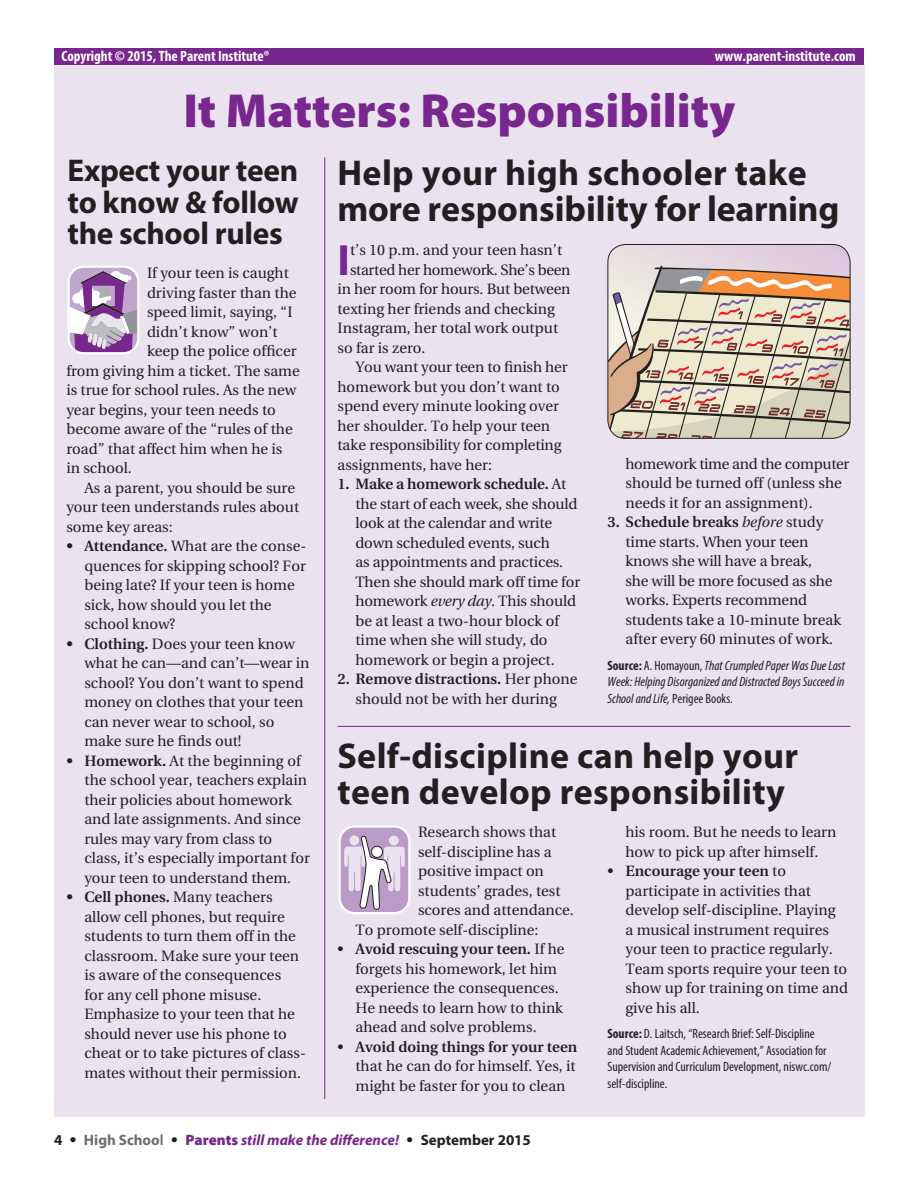
<style>
.page{position:relative;width:918px;height:1188px;background:#fff}
.page>*{position:absolute;margin:0;border:0;box-sizing:border-box;transform-origin:0 0}
.t1{font:900 48px "Myriad Pro";color:#77278d}
._03_Intro_para_w_dro{font:700 43.95px "Myriad Pro";color:#77278d}
._01_Medium_Headline{font:700 36px/36px "Myriad Pro";letter-spacing:.01em;color:#231f20}
._02_Small_Headline{font:700 31.5px/31.5px "Myriad Pro";letter-spacing:-.01em;color:#231f20;text-align:justify}
._04_Bullet_text{font:15px/19.5px "Utopia";color:#231f20}
._03_Body_text{font:15px/19.5px "Utopia";color:#231f20}
._03_Intro_para_w_dro-2{font:15px "Utopia";color:#231f20}
.t2{font:700 condensed 15px "Myriad Pro";color:#fff}
.t3{font:italic 700 15px "Myriad Pro";color:#77278d}
._03_Intro_para_w_dro-3{font:15px "Utopia";letter-spacing:-.02em;color:#231f20}
._06_Source{font:condensed 13.5px/16.5px "Myriad Pro";color:#231f20}
._06_Source-2{font:italic condensed 13.5px/16.5px "Myriad Pro";color:#231f20;text-align:justify}
.s1{font-weight:600}
.s2{font-style:italic}
.s3{font-weight:700;font-style:normal}
.s4{font-style:normal}
.s5{font-weight:700}
.s6{font-style:normal;color:#231f20}
.s7{font-family:"Utopia";font-weight:600;font-style:normal;color:#231f20}
.s8{font-style:normal;color:#6c6d70}
.s9{font-weight:600;font-style:normal;color:#6c6d70}
.s10{font-weight:900;font-style:normal}
</style>
<div class="page">
<div style="left:54px;top:65px;width:810px;height:1051px;background:#eae2ef"></div>
<div style="left:54px;top:49px;width:810px;height:16px;background:#77278d"></div>
<hr style="left:324px;top:158px;width:1px;height:941px;background:#77278d">
<hr style="left:338px;top:726px;width:512px;height:1px;background:#77278d">
<svg style="left:68px;top:266px;width:71px;height:88px;background:#b89cc2"></svg>
<svg style="left:339px;top:825px;width:71px;height:89px"></svg>
<svg style="left:608px;top:244px;width:242px;height:19px"></svg>
<svg style="left:608px;top:263px;width:242px;height:175px;background:#ccbaa5"></svg>
<div style="left:608px;top:244px;width:242px;height:195px;border:1px solid #231f20;border-radius:18px"></div>
<p class="t2" style="left:62px;top:46px;width:210px">Copyright © 2015, The Parent Institute®</p>
<p class="t2" style="left:715px;top:46px;width:142px">www.parent-institute.com</p>
<p class="t1" style="left:183px;top:79px;width:554px">It Matters: Responsibility</p>
<p class="_02_Small_Headline" style="left:68px;top:154px;width:233px">Expect your teen to know &amp; follow the school rules</p>
<p class="_01_Medium_Headline" style="left:338px;top:153px;width:503px">Help your high schooler take more responsibility for learning</p>
<p class="_03_Intro_para_w_dro" style="left:338px;top:231px;width:14px">I</p>
<p class="_03_Intro_para_w_dro-2" style="left:350px;top:242px;width:214px">t’s 10 p.m. and your teen hasn’t</p>
<p class="_03_Intro_para_w_dro-3" style="left:350px;top:262px;width:222px">started her homework. She’s been</p>
<p class="_03_Intro_para_w_dro-2" style="left:338px;top:281px;width:235px">in her room for hours. But between</p>
<p class="_03_Intro_para_w_dro-2" style="left:338px;top:301px;width:219px">texting her friends and checking</p>
<p class="_03_Intro_para_w_dro-2" style="left:338px;top:320px;width:222px">Instagram, her total work output</p>
<p class="_03_Intro_para_w_dro-2" style="left:338px;top:340px;width:90px">so far is zero.</p>
<p class="_03_Body_text" style="left:338px;top:358px;width:232px;text-indent:18px">You want your teen to finish her homework but you don’t want to spend every minute looking over her shoulder. To help your teen take responsibility for completing assignments, have her:</p>
<p class="_04_Bullet_text" style="left:356px;top:475px;width:226px;text-indent:-18px"><span class="s1">1. Make a homework schedule.</span> At the start of each week, she should look at the calendar and write down scheduled events, such<br>as appointments and practices.<br>Then she should mark off time for homework <span class="s2">every day</span>. This should be at least a two-hour block of time when she will study, do homework or begin a project.</p>
<p class="_04_Bullet_text" style="left:338px;top:670px;width:241px;text-align:center"><span class="s1">2. Remove distractions.</span> Her phone should not be with her during</p>
<p class="_03_Body_text" style="left:147px;top:264px;width:143px">If your teen is caught</p>
<p class="_03_Body_text" style="left:147px;top:283px;width:151px">driving faster than the</p>
<p class="_03_Body_text" style="left:147px;top:303px;width:147px">speed limit, saying, “I</p>
<p class="_03_Body_text" style="left:147px;top:322px;width:132px">didn’t know” won’t</p>
<p class="_03_Body_text" style="left:147px;top:342px;width:151px">keep the police officer</p>
<p class="_03_Body_text" style="left:66px;top:361px;width:235px">from giving him a ticket. The same</p>
<p class="_03_Body_text" style="left:66px;top:381px;width:232px">is true for school rules. As the new</p>
<p class="_03_Body_text" style="left:66px;top:400px;width:211px">year begins, your teen needs to</p>
<p class="_03_Body_text" style="left:66px;top:420px;width:228px">become aware of the “rules of the</p>
<p class="_03_Body_text" style="left:66px;top:439px;width:218px">road” that affect him when he is</p>
<p class="_03_Body_text" style="left:66px;top:459px;width:67px">in school.</p>
<p class="_03_Body_text" style="left:66px;top:478px;width:234px;text-indent:18px">As a parent, you should be sure your teen understands rules about some key areas:</p>
<p class="_04_Bullet_text" style="left:84px;top:537px;width:223px;text-indent:-18px"><span class="s1">• Attendance.</span> What are the conse&shy;quences for skipping school? For being late? If your teen is home sick, how should you let the school know?</p>
<p class="_04_Bullet_text" style="left:84px;top:634px;width:227px;text-indent:-18px"><span class="s1">• Clothing.</span> Does your teen know what he can—and can’t—wear in school? You don’t want to spend money on clothes that your teen can never wear to school, so make sure he finds out!</p>
<p class="_04_Bullet_text" style="left:84px;top:751px;width:227px;text-indent:-18px"><span class="s1">• Homework.</span> At the beginning of the school year, teachers explain their policies about homework and late assignments. And since rules may vary from class to class, it’s especially important for your teen to understand them.</p>
<p class="_04_Bullet_text" style="left:84px;top:888px;width:223px;text-indent:-18px"><span class="s1">• Cell phones.</span> Many teachers allow cell phones, but require students to turn them off in the classroom. Make sure your teen is aware of the consequences<br>for any cell phone misuse.<br>Emphasize to your teen that he should never use his phone to cheat or to take pictures of class&shy;mates without their permission.</p>
<p class="_04_Bullet_text" style="left:626px;top:454px;width:225px">homework time and the computer should be turned off (unless she needs it for an assignment).</p>
<p class="_04_Bullet_text" style="left:626px;top:513px;width:217px;text-indent:-18px"><span class="s1">3. Schedule breaks</span> <span class="s2">before</span> study time starts. When your teen knows she will have a break,<br>she will be more focused as she works. Experts recommend students take a 10-minute break after every 60 minutes of work.</p>
<p class="_06_Source-2" style="left:608px;top:657px;width:239px"><span class="s3">Source:</span> <span class="s4">A. Homayoun,</span> That Crumpled Paper Was Due Last Week: Helping Disorganized and Distracted Boys Succeed in School and Life, <span class="s4">Perigee Books.</span></p>
<p class="_01_Medium_Headline" style="left:338px;top:737px;width:462px">Self-discipline can help your teen develop responsibility</p>
<p class="_03_Body_text" style="left:418px;top:822px;width:157px">Research shows that self-discipline has a positive impact on students’ grades, test scores and attendance.</p>
<p class="_03_Body_text" style="left:356px;top:920px;width:185px">To promote self-discipline:</p>
<p class="_04_Bullet_text" style="left:356px;top:939px;width:211px;text-indent:-18px">• <span class="s1">Avoid rescuing your teen.</span> If he forgets his homework, let him experience the consequences.<br>He needs to learn how to think ahead and solve problems.</p>
<p class="_04_Bullet_text" style="left:356px;top:1037px;width:223px;text-align:justify;text-indent:-18px">• <span class="s1">Avoid doing things for your teen </span>that he can do for himself. Yes, it might be faster for you to clean</p>
<p class="_04_Bullet_text" style="left:626px;top:822px;width:212px">his room. But he needs to learn how to pick up after himself.</p>
<p class="_04_Bullet_text" style="left:626px;top:861px;width:224px;text-indent:-18px">• <span class="s1">Encourage your teen</span> to participate in activities that develop self-discipline. Playing<br>a musical instrument requires your teen to practice regularly.<br>Team sports require your teen to show up for training on time and give his all.</p>
<p class="_06_Source" style="left:608px;top:1025px;width:225px"><span class="s5">Source:</span> D. Laitsch, “Research Brief: Self-Discipline and Student Academic Achievement,” Association for Supervision and Curriculum Development, niswc.com/ self-discipline.</p>
<p class="t3" style="left:54px;top:1130px;width:478px"><span class="s6">4</span> <span class="s7">•</span> <span class="s8">High Schoo</span><span class="s9">l</span> <span class="s7">•</span> <span class="s10">Parents</span> still make the difference! <span class="s7">•</span> <span class="s6">September 2015</span></p>
</div>
